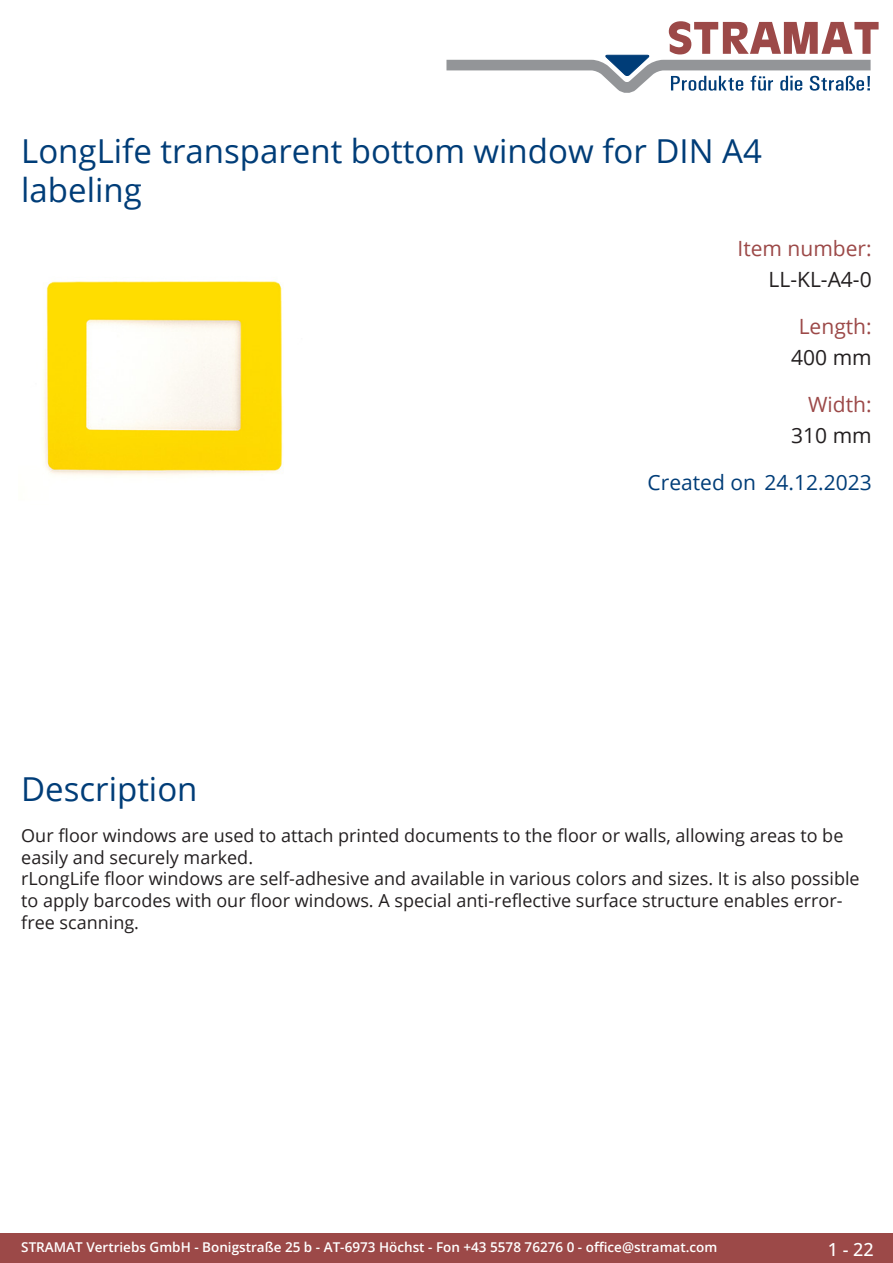
<style>
.page{position:relative;width:893px;height:1263px;background:#fff}
.page>*{position:absolute;margin:0;border:0;box-sizing:border-box;transform-origin:0 0}
.Produkttitel{font:33px/39.6px "Open Sans";color:#003d78}
.TechDaten_Überschrif{font:21px "Open Sans";color:#9c4948}
.TechDaten_Inhalt{font:21px "Open Sans";color:#231f20}
.Erstellungsdatum{font:21px "Open Sans";color:#003d78}
.Beschreibung_Text{font:18px/21.6px "Open Sans";color:#231f20}
.t1{font:500 18px "Open Sans";color:#fff}
.t2{font:600 13.5px "Open Sans";color:#fff}
</style>
<div class="page">
<div style="left:0;top:1233px;width:893px;height:30px;background:#9c4948"></div>
<svg style="left:446px;top:21px;width:433px;height:72px"></svg>
<img style="left:43px;top:281px;width:240px;height:195px">
<p class="Produkttitel" style="left:21px;top:130px;width:742px">LongLife transparent bottom window for DIN A4 labeling</p>
<p class="TechDaten_Überschrif" style="left:737px;top:234px;width:136px">Item number:</p>
<p class="TechDaten_Inhalt" style="left:768px;top:265px;width:105px">LL-KL-A4-0</p>
<p class="TechDaten_Überschrif" style="left:799px;top:312px;width:74px">Length:</p>
<p class="TechDaten_Inhalt" style="left:791px;top:343px;width:82px">400 mm</p>
<p class="TechDaten_Überschrif" style="left:808px;top:390px;width:65px">Width:</p>
<p class="TechDaten_Inhalt" style="left:791px;top:421px;width:82px">310 mm</p>
<p class="Erstellungsdatum" style="left:648px;top:468px;width:226px">Created on 24.12.2023</p>
<p class="Produkttitel" style="left:21px;top:768px;width:178px">Description</p>
<p class="Beschreibung_Text" style="left:21px;top:824px;width:840px">Our floor windows are used to attach printed documents to the floor or walls, allowing areas to be easily and securely marked.<br>rLongLife floor windows are self-adhesive and available in various colors and sizes. It is also possible to apply barcodes with our floor windows. A special anti-reflective surface structure enables error&shy;free scanning.</p>
<p class="t2" style="left:21px;top:1238px;width:698px">STRAMAT Vertriebs GmbH - Bonigstraße 25 b - AT-6973 Höchst - Fon +43 5578 76276 0 - office@stramat.com</p>
<p class="t1" style="left:828px;top:1237px;width:48px">1 - 22</p>
</div>
